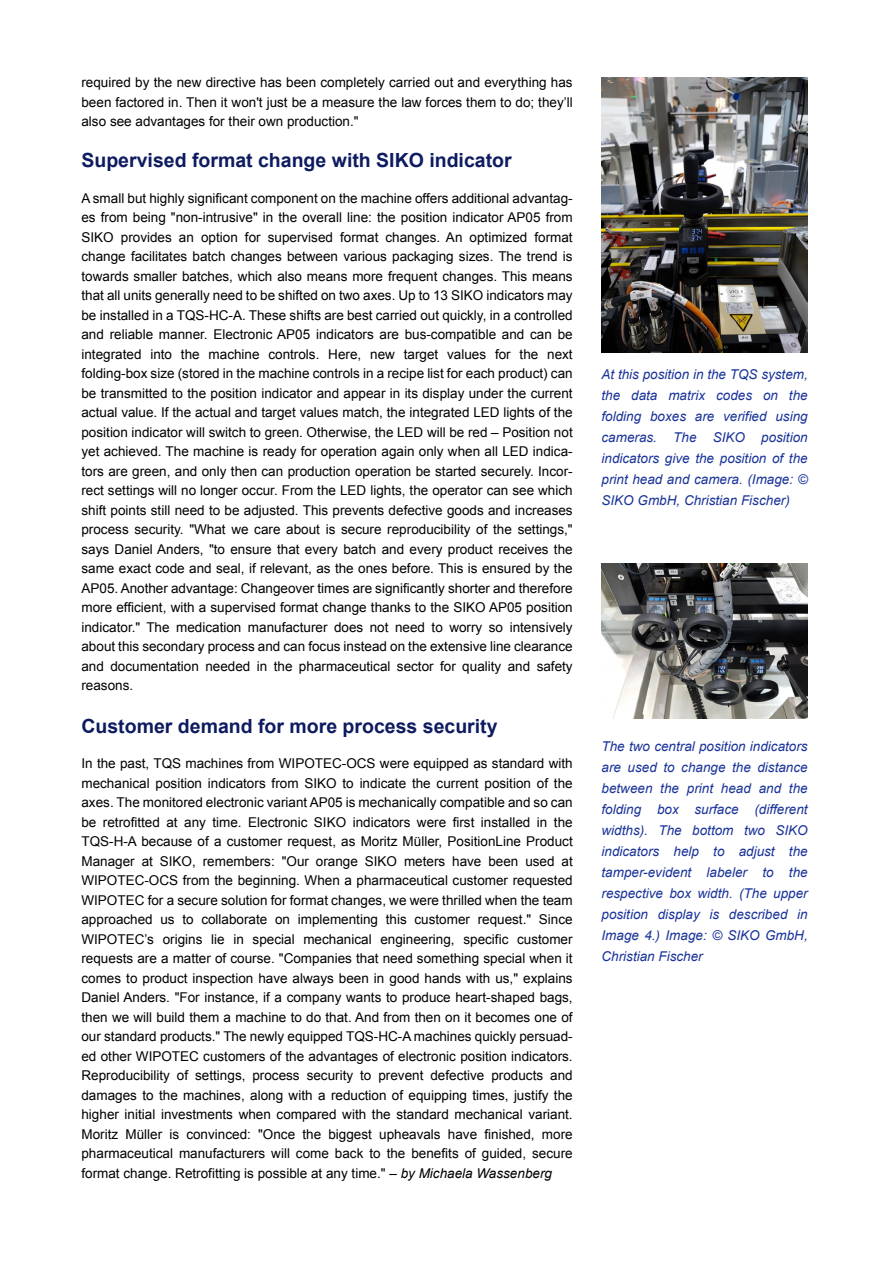
<style>
.page{position:relative;width:893px;height:1263px;background:#fff}
.page>*{position:absolute;margin:0;border:0;box-sizing:border-box;transform-origin:0 0}
.t1{font:700 19.5px "Arial";color:#0e1b60}
.t2{font:13.5px/19.5px "Arial";color:#000;text-align:justify}
.t3{font:italic 13.5px/21px "Arial";color:#1a3399;text-align:justify}
.s1{font-style:italic}
</style>
<div class="page">
<img style="left:601px;top:77px;width:207px;height:275px">
<img style="left:601px;top:563px;width:207px;height:155px">
<p class="t2" style="left:81px;top:73px;width:493px">required by the new directive has been completely carried out and everything has been factored in. Then it won't just be a measure the law forces them to do; they’ll also see advantages for their own production."</p>
<h1 class="t1" style="left:81px;top:148px;width:432px">Supervised format change with SIKO indicator</h1>
<p class="t2" style="left:81px;top:188px;width:493px">A small but highly significant component on the machine offers additional advantag&shy;es from being "non-intrusive" in the overall line: the position indicator AP05 from SIKO provides an option for supervised format changes. An optimized format change facilitates batch changes between various packaging sizes. The trend is towards smaller batches, which also means more frequent changes. This means that all units generally need to be shifted on two axes. Up to 13 SIKO indicators may be installed in a TQS-HC-A. These shifts are best carried out quickly, in a controlled and reliable manner. Electronic AP05 indicators are bus-compatible and can be integrated into the machine controls. Here, new target values for the next folding-box size (stored in the machine controls in a recipe list for each product) can be transmitted to the position indicator and appear in its display under the current actual value. If the actual and target values match, the integrated LED lights of the position indicator will switch to green. Otherwise, the LED will be red – Position not yet achieved. The machine is ready for operation again only when all LED indica&shy;tors are green, and only then can production operation be started securely. Incor&shy;rect settings will no longer occur. From the LED lights, the operator can see which shift points still need to be adjusted. This prevents defective goods and increases process security. "What we care about is secure reproducibility of the settings," says Daniel Anders, "to ensure that every batch and every product receives the same exact code and seal, if relevant, as the ones before. This is ensured by the AP05. Another advantage: Changeover times are significantly shorter and therefore more efficient, with a supervised format change thanks to the SIKO AP05 position indicator." The medication manufacturer does not need to worry so intensively about this secondary process and can focus instead on the extensive line clearance and documentation needed in the pharmaceutical sector for quality and safety reasons.</p>
<h1 class="t1" style="left:81px;top:713px;width:418px">Customer demand for more process security</h1>
<p class="t2" style="left:81px;top:754px;width:493px">In the past, TQS machines from WIPOTEC-OCS were equipped as standard with mechanical position indicators from SIKO to indicate the current position of the axes. The monitored electronic variant AP05 is mechanically compatible and so can be retrofitted at any time. Electronic SIKO indicators were first installed in the TQS-H-A because of a customer request, as Moritz Müller, PositionLine Product Manager at SIKO, remembers: "Our orange SIKO meters have been used at WIPOTEC-OCS from the beginning. When a pharmaceutical customer requested WIPOTEC for a secure solution for format changes, we were thrilled when the team approached us to collaborate on implementing this customer request." Since WIPOTEC’s origins lie in special mechanical engineering, specific customer requests are a matter of course. "Companies that need something special when it comes to product inspection have always been in good hands with us," explains Daniel Anders. "For instance, if a company wants to produce heart-shaped bags, then we will build them a machine to do that. And from then on it becomes one of our standard products." The newly equipped TQS-HC-A machines quickly persuad&shy;ed other WIPOTEC customers of the advantages of electronic position indicators.<br>Reproducibility of settings, process security to prevent defective products and damages to the machines, along with a reduction of equipping times, justify the higher initial investments when compared with the standard mechanical variant.<br>Moritz Müller is convinced: "Once the biggest upheavals have finished, more pharmaceutical manufacturers will come back to the benefits of guided, secure format change. Retrofitting is possible at any time." – <span class="s1">by Michaela Wassenberg</span></p>
<p class="t3" style="left:601px;top:364px;width:208px">At this position in the TQS system, the data matrix codes on the folding boxes are verified using cameras. The SIKO position indicators give the position of the print head and camera. (Image: © SIKO GmbH, Christian Fischer)</p>
<p class="t3" style="left:601px;top:736px;width:208px">The two central position indicators are used to change the distance between the print head and the folding box surface (different widths). The bottom two SIKO indicators help to adjust the tamper-evident labeler to the respective box width. (The upper position display is described in Image 4.) Image: © SIKO GmbH, Christian Fischer</p>
</div>
